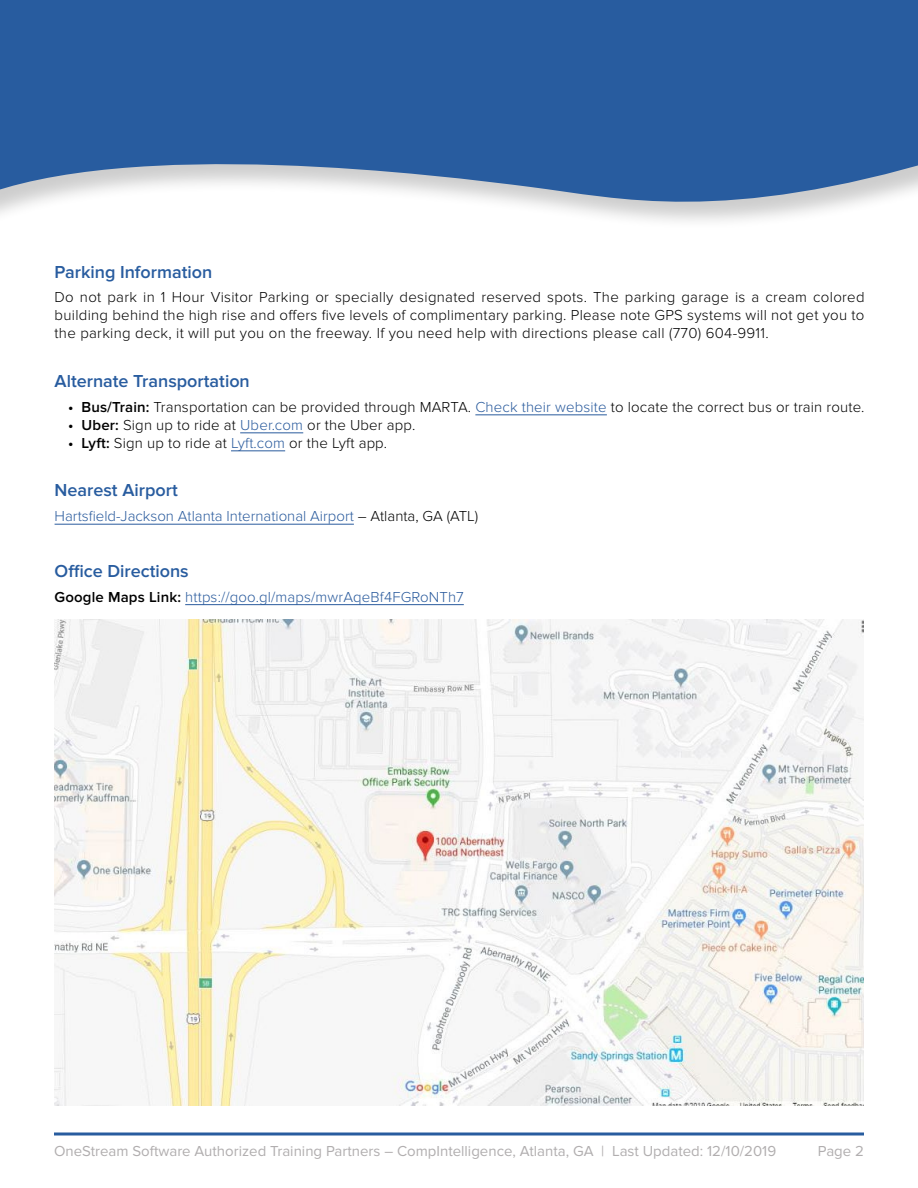
<style>
.page{position:relative;width:918px;height:1188px;background:#fff}
.page>*{position:absolute;margin:0;border:0;box-sizing:border-box;transform-origin:0 0}
.t1{font:600 18px "Proxima Nova";color:#285c9f}
.t2{font:300 15px/18px "Proxima Nova";letter-spacing:.01em;color:#000;text-align:justify}
.t3{font:300 15px "Proxima Nova";color:#2a5b9d}
.t4{font:15px "Proxima Nova";color:#b1aeaf}
.s1{font-weight:600}
.s2{color:#2a5b9d}
.s3{color:#000}
.s4{font-weight:600;color:#000}
</style>
<div class="page">
<svg style="left:54px;top:1132px;width:810px;height:4px;background:#5d84b6"></svg>
<hr style="left:185px;top:604px;width:279px;height:1px;background:#2a5b9d">
<svg style="left:0;top:0;width:918px;height:221px;background:#4c76ad"></svg>
<hr style="left:475px;top:415px;width:132px;height:1px;background:#2a5b9d">
<hr style="left:240px;top:433px;width:63px;height:1px;background:#2a5b9d">
<hr style="left:231px;top:451px;width:54px;height:1px;background:#2a5b9d">
<hr style="left:55px;top:524px;width:299px;height:1px;background:#2a5b9d">
<img style="left:55px;top:620px;width:809px;height:486px">
<p class="t1" style="left:55px;top:261px;width:159px">Parking Information</p>
<p class="t2" style="left:55px;top:289px;width:812px">Do not park in 1 Hour Visitor Parking or specially designated reserved spots. The parking garage is a cream colored building behind the high rise and offers five levels of complimentary parking. Please note GPS systems will not get you to the parking deck, it will put you on the freeway. If you need help with directions please call (770) 604-9911.</p>
<p class="t1" style="left:55px;top:371px;width:197px">Alternate Transportation</p>
<p class="t2" style="left:68px;top:398px;width:798px"><span class="s1">• Bus/Train:</span> Transportation can be provided through MARTA. <span class="s2">Check their website</span> to locate the correct bus or train route.</p>
<p class="t2" style="left:68px;top:416px;width:349px"><span class="s1">• Uber:</span> Sign up to ride at <span class="s2">Uber.com</span> or the Uber app.</p>
<p class="t2" style="left:68px;top:434px;width:321px"><span class="s1">• Lyft:</span> Sign up to ride at <span class="s2">Lyft.com</span> or the Lyft app.</p>
<p class="t1" style="left:55px;top:480px;width:125px">Nearest Airport</p>
<p class="t3" style="left:55px;top:508px;width:425px">Hartsfield-Jackson Atlanta International Airport <span class="s3">– Atlanta, GA (ATL)</span></p>
<p class="t1" style="left:55px;top:561px;width:136px">Office Directions</p>
<p class="t3" style="left:55px;top:588px;width:411px"><span class="s4">Google Maps Link:</span> https://goo.gl/maps/mwrAqeBf4FGRoNTh7</p>
<p class="t4" style="left:54px;top:1142px;width:724px">OneStream Software Authorized Training Partners – CompIntelligence, Atlanta, GA | Last Updated: 12/10/2019</p>
<p class="t4" style="left:818px;top:1142px;width:48px">Page 2</p>
</div>
